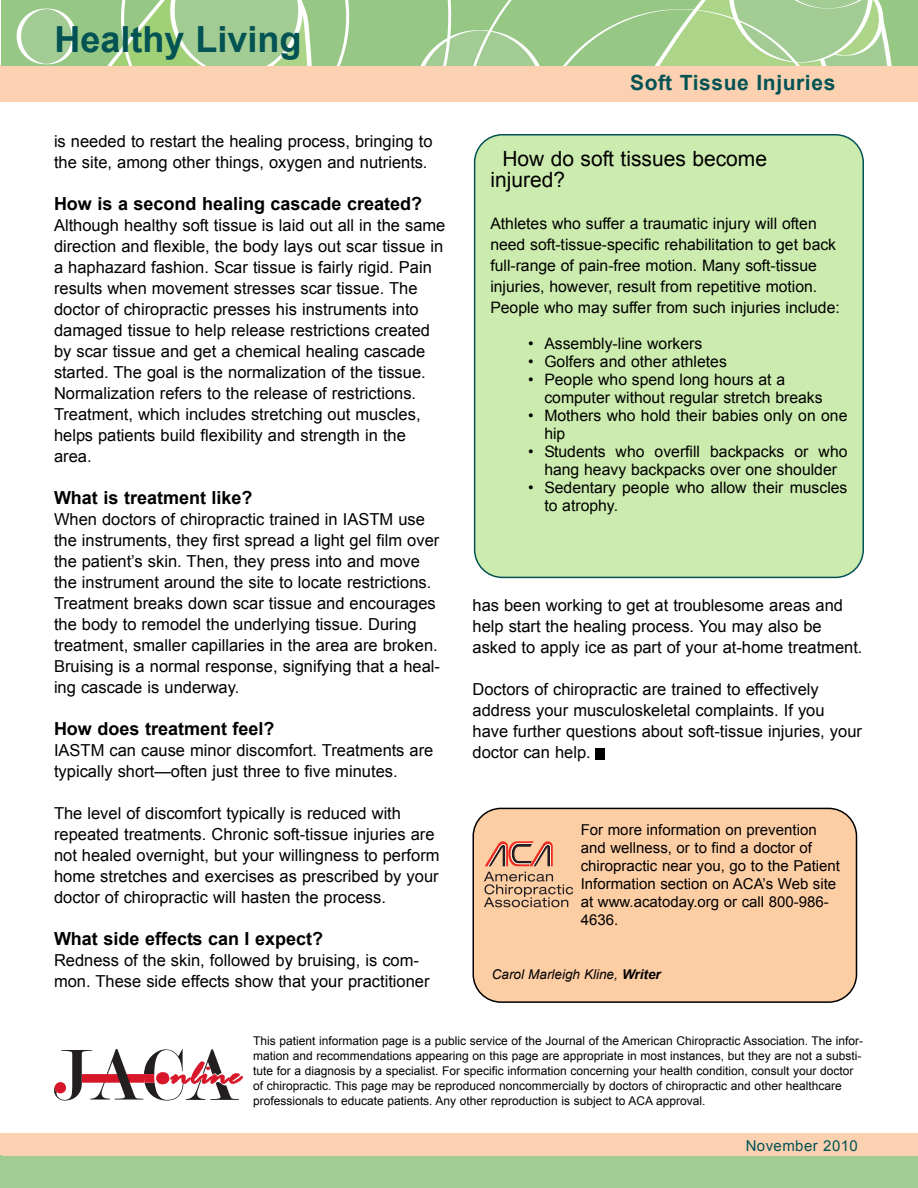
<style>
.page{position:relative;width:918px;height:1188px;background:#fff}
.page>*{position:absolute;margin:0;border:0;box-sizing:border-box;transform-origin:0 0}
.t1{font:700 36px "Arial";color:#035354}
.t2{font:italic 36px "Rage";color:#d71729}
.t3{font:21px/21px "Arial";color:#000}
.t4{font:700 21px "Arial";letter-spacing:.03em;color:#035354}
.t5{font:700 18px "Arial";color:#000}
.t6{font:16.5px/21px "Arial";color:#000}
.t7{font:15.75px/21px "Arial";color:#000}
.t8{font:15px/18px "Arial";color:#000}
.t9{font:15px "Arial";letter-spacing:.03em;color:#035354}
.t10{font:italic 13.5px "Arial";color:#000}
.t11{font:12px/15px "Arial";color:#000}
.s1{font-weight:700}
</style>
<div class="page">
<div style="left:0;top:1133px;width:918px;height:21px;background:#fbd1b1"></div>
<div style="left:0;top:66px;width:918px;height:36px;background:#fbd1b1"></div>
<div style="left:1px;top:0;width:917px;height:66px;background:#97c785"></div>
<svg style="left:563px;top:0;width:329px;height:66px"></svg>
<svg style="left:16px;top:8px;width:61px;height:57px"></svg>
<svg style="left:420px;top:0;width:120px;height:66px"></svg>
<svg style="left:107px;top:0;width:243px;height:66px"></svg>
<div style="left:3px;top:1151px;width:915px;height:37px;background:#a2cc94"></div>
<div style="left:3px;top:1134px;width:915px;height:21px;background:#fbd1b1"></div>
<div style="left:474px;top:134px;width:390px;height:444px;background:#ccebae"></div>
<div style="left:472px;top:808px;width:385px;height:195px;background:#fdcda4"></div>
<svg style="left:54px;top:1049px;width:185px;height:52px"></svg>
<svg style="left:484px;top:872px;width:89px;height:35px;background:#caa485"></svg>
<svg style="left:485px;top:841px;width:68px;height:25px;background:#d18e76"></svg>
<div style="left:595px;top:748px;width:10px;height:11px;background:#000"></div>
<h1 class="t1" style="left:54px;top:19px;width:249px">Healthy Living</h1>
<p class="t6" style="left:54px;top:131px;width:380px">is needed to restart the healing process, bringing to the site, among other things, oxygen and nutrients.</p>
<p class="t5" style="left:54px;top:194px;width:370px">How is a second healing cascade created?</p>
<p class="t6" style="left:54px;top:215px;width:393px">Although healthy soft tissue is laid out all in the same direction and flexible, the body lays out scar tissue in a haphazard fashion. Scar tissue is fairly rigid. Pain results when movement stresses scar tissue. The doctor of chiropractic presses his instruments into damaged tissue to help release restrictions created by scar tissue and get a chemical healing cascade started. The goal is the normalization of the tissue.<br>Normalization refers to the release of restrictions.<br>Treatment, which includes stretching out muscles, helps patients build flexibility and strength in the area.</p>
<p class="t5" style="left:54px;top:488px;width:200px">What is treatment like?</p>
<p class="t6" style="left:54px;top:509px;width:388px">When doctors of chiropractic trained in IASTM use the instruments, they first spread a light gel film over the patient’s skin. Then, they press into and move the instrument around the site to locate restrictions.<br>Treatment breaks down scar tissue and encourages the body to remodel the underlying tissue. During treatment, smaller capillaries in the area are broken.<br>Bruising is a normal response, signifying that a heal&shy;ing cascade is underway.</p>
<p class="t5" style="left:54px;top:719px;width:222px">How does treatment feel?</p>
<p class="t6" style="left:54px;top:740px;width:381px">IASTM can cause minor discomfort. Treatments are typically short—often just three to five minutes.</p>
<p class="t6" style="left:54px;top:803px;width:387px">The level of discomfort typically is reduced with repeated treatments. Chronic soft-tissue injuries are not healed overnight, but your willingness to perform home stretches and exercises as prescribed by your doctor of chiropractic will hasten the process.</p>
<p class="t5" style="left:54px;top:929px;width:271px">What side effects can I expect?</p>
<p class="t6" style="left:54px;top:950px;width:377px">Redness of the skin, followed by bruising, is com&shy;mon. These side effects show that your practitioner</p>
<p class="t4" style="left:630px;top:71px;width:207px">Soft Tissue Injuries</p>
<p class="t3" style="left:490px;top:148px;width:278px;text-indent:12px">How do soft tissues become injured?</p>
<p class="t7" style="left:490px;top:213px;width:351px">Athletes who suffer a traumatic injury will often need soft-tissue-specific rehabilitation to get back full-range of pain-free motion. Many soft-tissue injuries, however, result from repetitive motion.<br>People who may suffer from such injuries include:</p>
<p class="t7" style="left:528px;top:333px;width:176px">• Assembly-line workers</p>
<p class="t7" style="left:528px;top:351px;width:200px">• Golfers and other athletes</p>
<p class="t7" style="left:544px;top:370px;width:280px;line-height:18px;text-indent:-16px">• People who spend long hours at a computer without regular stretch breaks</p>
<p class="t7" style="left:544px;top:406px;width:305px;line-height:18px;text-indent:-16px">• Mothers who hold their babies only on one hip</p>
<p class="t7" style="left:528px;top:442px;width:321px;line-height:18px;text-align:center">• Students who overfill backpacks or who hang heavy backpacks over one shoulder</p>
<p class="t7" style="left:544px;top:478px;width:305px;line-height:18px;text-indent:-16px">• Sedentary people who allow their muscles to atrophy.</p>
<p class="t6" style="left:473px;top:595px;width:392px">has been working to get at troublesome areas and help start the healing process. You may also be asked to apply ice as part of your at-home treatment.</p>
<p class="t6" style="left:473px;top:679px;width:391px">Doctors of chiropractic are trained to effectively address your musculoskeletal complaints. If you have further questions about soft-tissue injuries, your doctor can help.</p>
<p class="t8" style="left:581px;top:821px;width:261px">For more information on prevention and wellness, or to find a doctor of chiropractic near you, go to the Patient<br>Information section on ACA’s Web site at www.acatoday.org or call 800-986-<br>4636.</p>
<p class="t10" style="left:492px;top:967px;width:170px">Carol Marleigh Kline, <span class="s1">Writer</span></p>
<h1 class="t2" style="left:171px;top:1055px;width:72px">nline</h1>
<p class="t11" style="left:253px;top:1034px;width:612px">This patient information page is a public service of the Journal of the American Chiropractic Association. The infor&shy;mation and recommendations appearing on this page are appropriate in most instances, but they are not a substi&shy;tute for a diagnosis by a specialist. For specific information concerning your health condition, consult your doctor of chiropractic. This page may be reproduced noncommercially by doctors of chiropractic and other healthcare professionals to educate patients. Any other reproduction is subject to ACA approval.</p>
<p class="t9" style="left:746px;top:1137px;width:114px">November 2010</p>
</div>
